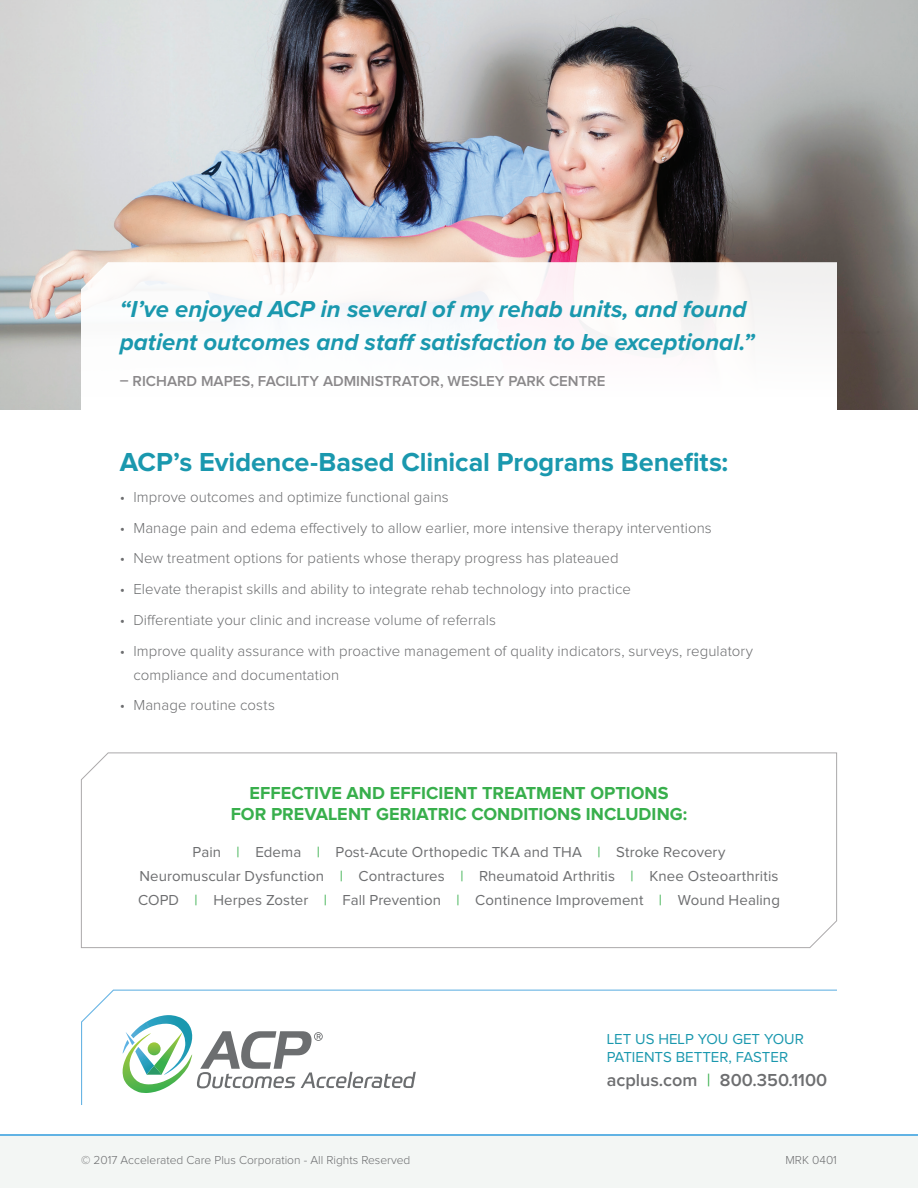
<style>
.page{position:relative;width:918px;height:1188px;background:#fff}
.page>*{position:absolute;margin:0;border:0;box-sizing:border-box;transform-origin:0 0}
.t1{font:700 27px "Proxima Nova";letter-spacing:-.005em;color:#1a98ae}
.t2{font:italic 700 24px/33px "Proxima Nova";color:#1a98ae}
.t3{font:700 18px "Proxima Nova";letter-spacing:.005em;color:#38af4c}
.t4{font:600 18px "Proxima Nova";color:#6d6e70}
.t5{font:300 15px/24px "Proxima Nova";letter-spacing:.005em;color:#6d6e70}
.t6{font:15px "Proxima Nova";letter-spacing:.005em;color:#6d6e70}
.t7{font:600 15px "Proxima Nova";color:#8a888a}
.t8{font:15px "Proxima Nova";color:#1a98ae}
.t9{font:300 12px "Proxima Nova";color:#6d6e70}
.s1{color:#38af4c}
.s2{font-weight:400;color:#38af4c}
</style>
<div class="page">
<img style="left:0;top:0;width:918px;height:409px">
<svg style="left:81px;top:752px;width:756px;height:196px"></svg>
<div style="left:0;top:1134px;width:918px;height:54px;background:#f3f6f4"></div>
<hr style="left:0;top:1134px;width:918px;height:1px;background:#61b3e4">
<svg style="left:81px;top:990px;width:756px;height:115px"></svg>
<svg style="left:122px;top:1015px;width:294px;height:78px"></svg>
<svg style="left:81px;top:262px;width:756px;height:147px"></svg>
<p class="t2" style="left:120px;top:292px;width:636px">“I’ve enjoyed ACP in several of my rehab units, and found patient outcomes and staff satisfaction to be exceptional.”</p>
<p class="t7" style="left:120px;top:373px;width:487px">– RICHARD MAPES, FACILITY ADMINISTRATOR, WESLEY PARK CENTRE</p>
<p class="t1" style="left:120px;top:447px;width:610px">ACP’s Evidence-Based Clinical Programs Benefits:</p>
<p class="t5" style="left:120px;top:485px;width:330px">• Improve outcomes and optimize functional gains</p>
<p class="t5" style="left:120px;top:516px;width:593px">• Manage pain and edema effectively to allow earlier, more intensive therapy interventions</p>
<p class="t5" style="left:120px;top:547px;width:500px">• New treatment options for patients whose therapy progress has plateaued</p>
<p class="t5" style="left:120px;top:577px;width:513px">• Elevate therapist skills and ability to integrate rehab technology into practice</p>
<p class="t5" style="left:120px;top:608px;width:378px">• Differentiate your clinic and increase volume of referrals</p>
<p class="t5" style="left:133px;top:639px;width:621px;text-indent:-14px">• Improve quality assurance with proactive management of quality indicators, surveys, regulatory compliance and documentation</p>
<p class="t5" style="left:120px;top:694px;width:157px">• Manage routine costs</p>
<p class="t3" style="left:249px;top:783px;width:421px">EFFECTIVE AND EFFICIENT TREATMENT OPTIONS</p>
<p class="t3" style="left:231px;top:804px;width:458px">FOR PREVALENT GERIATRIC CONDITIONS INCLUDING:</p>
<p class="t6" style="left:192px;top:844px;width:535px">Pain <span class="s1">|</span> Edema <span class="s1">|</span> Post-Acute Orthopedic TKA and THA <span class="s1">|</span> Stroke Recovery</p>
<p class="t6" style="left:139px;top:868px;width:641px">Neuromuscular Dysfunction <span class="s1">|</span> Contractures <span class="s1">|</span> Rheumatoid Arthritis <span class="s1">|</span> Knee Osteoarthritis</p>
<p class="t6" style="left:138px;top:892px;width:643px">COPD <span class="s1">|</span> Herpes Zoster <span class="s1">|</span> Fall Prevention <span class="s1">|</span> Continence Improvement <span class="s1">|</span> Wound Healing</p>
<p class="t8" style="left:607px;top:1030px;width:199px">LET US HELP YOU GET YOUR</p>
<p class="t8" style="left:607px;top:1048px;width:183px">PATIENTS BETTER, FASTER</p>
<p class="t4" style="left:607px;top:1070px;width:222px">acplus.com <span class="s2">|</span> 800.350.1100</p>
<p class="t9" style="left:81px;top:1153px;width:331px">© 2017 Accelerated Care Plus Corporation - All Rights Reserved</p>
<p class="t9" style="left:785px;top:1153px;width:53px">MRK 0401</p>
</div>
